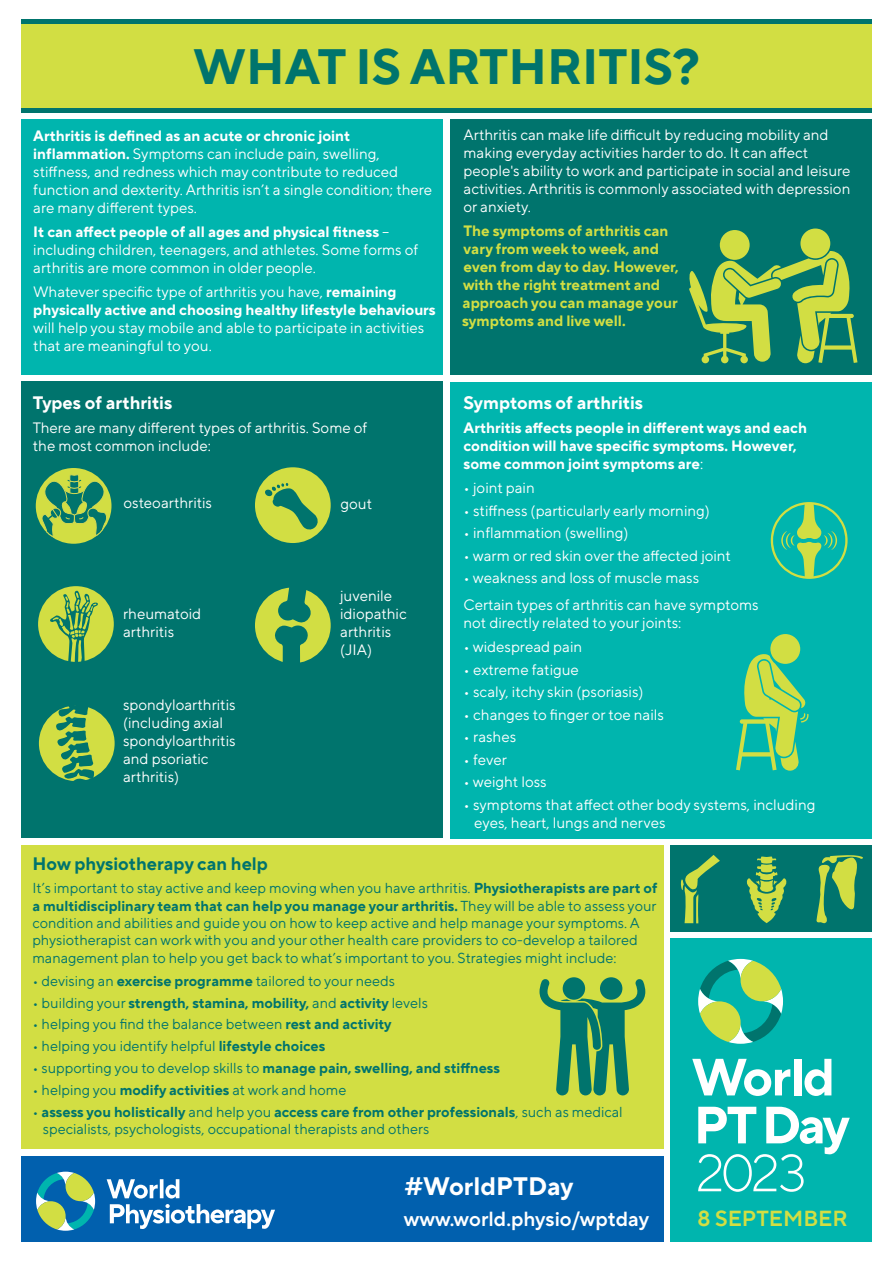
<style>
.page{position:relative;width:893px;height:1263px;background:#fff}
.page>*{position:absolute;margin:0;border:0;box-sizing:border-box;transform-origin:0 0}
.t1{font:700 49.5px "TT Norms Pro";color:#00746d}
.t2{font:700 25.2px "TT Norms Pro";color:#fff}
.t3{font:600 21.75px "TT Norms Pro";color:#d2de43}
.t4{font:600 20.4px "TT Norms Pro";color:#fff}
.t5{font:700 18px "TT Norms Pro";color:#fff}
.t6{font:700 18px "TT Norms Pro";color:#00746d}
.t7{font:15px/18px "TT Norms Pro";color:#fff}
.t8{font:700 15px/18px "TT Norms Pro";color:#fff}
.t9{font:700 15px/18px "TT Norms Pro";color:#d2de43}
.t10{font:14.4px/17.2px "TT Norms Pro";color:#00746d}
.t11{font:700 14.4px "TT Norms Pro";color:#00746d}
.s1{font-weight:700}
.s2{font-weight:400}
</style>
<div class="page">
<div style="left:450px;top:382px;width:422px;height:456px;background:#00b5ae"></div>
<div style="left:21px;top:845px;width:642px;height:304px;background:#d2de43"></div>
<div style="left:21px;top:382px;width:422px;height:456px;background:#00746d"></div>
<div style="left:21px;top:24px;width:851px;height:85px;background:#d2de43"></div>
<hr style="left:21px;top:109px;width:851px;height:4px;background:#00746d">
<hr style="left:21px;top:19px;width:851px;height:4px;background:#00746d">
<div style="left:21px;top:120px;width:422px;height:255px;background:#00b5ae"></div>
<div style="left:670px;top:938px;width:202px;height:304px;background:#00b5ae"></div>
<div style="left:21px;top:1156px;width:642px;height:86px;background:#0160ae"></div>
<svg style="left:107px;top:1179px;width:51px;height:19px"></svg>
<svg style="left:160px;top:1179px;width:4px;height:19px"></svg>
<svg style="left:165px;top:1179px;width:14px;height:19px"></svg>
<svg style="left:110px;top:1204px;width:165px;height:25px"></svg>
<svg style="left:36px;top:1172px;width:59px;height:59px"></svg>
<div style="left:670px;top:845px;width:202px;height:87px;background:#00746d"></div>
<svg style="left:698px;top:959px;width:85px;height:85px"></svg>
<svg style="left:692px;top:1059px;width:98px;height:37px"></svg>
<div style="left:794px;top:1059px;width:8px;height:36px;background:#fff"></div>
<svg style="left:804px;top:1059px;width:27px;height:37px"></svg>
<svg style="left:698px;top:1107px;width:152px;height:85px"></svg>
<div style="left:450px;top:120px;width:422px;height:255px;background:#00746d"></div>
<div style="left:38px;top:586px;width:76px;height:76px;background:#d2de43;border-radius:50%"></div>
<svg style="left:50px;top:591px;width:49px;height:71px"></svg>
<div style="left:36px;top:468px;width:75px;height:76px;background:#d2de43;border-radius:50%"></div>
<svg style="left:36px;top:474px;width:76px;height:65px"></svg>
<div style="left:39px;top:705px;width:76px;height:76px;background:#d2de43;border-radius:50%"></div>
<svg style="left:55px;top:705px;width:40px;height:76px"></svg>
<div style="left:255px;top:467px;width:76px;height:76px;background:#d2de43;border-radius:50%"></div>
<div style="left:255px;top:587px;width:76px;height:76px;background:#d2de43;border-radius:50%"></div>
<svg style="left:274px;top:587px;width:38px;height:76px"></svg>
<svg style="left:681px;top:855px;width:39px;height:68px"></svg>
<svg style="left:816px;top:855px;width:47px;height:68px"></svg>
<svg style="left:746px;top:856px;width:41px;height:67px"></svg>
<svg style="left:264px;top:483px;width:54px;height:48px"></svg>
<div style="left:800px;top:229px;width:30px;height:29px;background:#d2de43;border-radius:50%"></div>
<svg style="left:689px;top:251px;width:168px;height:112px"></svg>
<div style="left:720px;top:230px;width:30px;height:30px;background:#d2de43;border-radius:50%"></div>
<svg style="left:539px;top:978px;width:106px;height:118px"></svg>
<svg style="left:736px;top:653px;width:73px;height:118px"></svg>
<div style="left:770px;top:634px;width:30px;height:30px;background:#d2de43;border-radius:50%"></div>
<svg style="left:771px;top:502px;width:77px;height:77px"></svg>
<h1 class="t1" style="left:193px;top:30px;width:508px">WHAT IS ARTHRITIS?</h1>
<p class="t7" style="left:33px;top:125px;width:400px"><span class="s1">Arthritis is defined as an acute or chronic joint inflammation.</span> Symptoms can include pain, swelling, stiffness, and redness which may contribute to reduced function and dexterity. Arthritis isn’t a single condition; there are many different types.</p>
<p class="t7" style="left:33px;top:221px;width:387px"><span class="s1">It can affect people of all ages and physical fitness</span> – including children, teenagers, and athletes. Some forms of arthritis are more common in older people.</p>
<p class="t8" style="left:33px;top:281px;width:404px"><span class="s2">Whatever specific type of arthritis you have,</span> remaining physically active and choosing healthy lifestyle behaviours</p>
<p class="t7" style="left:33px;top:317px;width:392px">will help you stay mobile and able to participate in activities that are meaningful to you.</p>
<p class="t5" style="left:33px;top:389px;width:141px">Types of arthritis</p>
<p class="t7" style="left:33px;top:418px;width:336px">There are many different types of arthritis. Some of the most common include:</p>
<p class="t7" style="left:124px;top:493px;width:90px">osteoarthritis</p>
<p class="t7" style="left:340px;top:493px;width:33px">gout</p>
<p class="t7" style="left:123px;top:604px;width:80px">rheumatoid arthritis</p>
<p class="t7" style="left:123px;top:694px;width:114px">spondyloarthritis (including axial spondyloarthritis and psoriatic arthritis)</p>
<p class="t7" style="left:340px;top:586px;width:68px">juvenile idiopathic arthritis (JIA)</p>
<p class="t7" style="left:464px;top:124px;width:388px">Arthritis can make life difficult by reducing mobility and making everyday activities harder to do. It can affect people's ability to work and participate in social and leisure activities. Arthritis is commonly associated with depression or anxiety.</p>
<p class="t9" style="left:462px;top:221px;width:218px">The symptoms of arthritis can vary from week to week, and even from day to day. However, with the right treatment and approach you can manage your symptoms and live well.</p>
<p class="t5" style="left:464px;top:390px;width:181px">Symptoms of arthritis</p>
<p class="t8" style="left:464px;top:418px;width:345px">Arthritis affects people in different ways and each condition will have specific symptoms. However, some common joint symptoms are<span class="s2">:</span></p>
<p class="t7" style="left:464px;top:478px;width:73px">• joint pain</p>
<p class="t7" style="left:464px;top:500px;width:248px">• stiffness (particularly early morning)</p>
<p class="t7" style="left:464px;top:523px;width:166px">• inflammation (swelling)</p>
<p class="t7" style="left:464px;top:545px;width:269px">• warm or red skin over the affected joint</p>
<p class="t7" style="left:464px;top:563px;width:297px;line-height:27px">• weakness and loss of muscle mass<br>Certain types of arthritis can have symptoms</p>
<p class="t7" style="left:464px;top:613px;width:219px">not directly related to your joints:</p>
<p class="t7" style="left:464px;top:637px;width:120px">• widespread pain</p>
<p class="t7" style="left:464px;top:659px;width:117px">• extreme fatigue</p>
<p class="t7" style="left:464px;top:682px;width:181px">• scaly, itchy skin (psoriasis)</p>
<p class="t7" style="left:464px;top:704px;width:202px">• changes to finger or toe nails</p>
<p class="t7" style="left:464px;top:727px;width:54px">• rashes</p>
<p class="t7" style="left:464px;top:749px;width:45px">• fever</p>
<p class="t7" style="left:464px;top:772px;width:85px">• weight loss</p>
<p class="t7" style="left:474px;top:794px;width:343px;text-indent:-10px">• symptoms that affect other body systems, including eyes, heart, lungs and nerves</p>
<p class="t6" style="left:32px;top:850px;width:237px">How physiotherapy can help</p>
<p class="t10" style="left:32px;top:879px;width:626px">It’s important to stay active and keep moving when you have arthritis. <span class="s1">Physiotherapists are part of a multidisciplinary team that can help you manage your arthritis.</span> They will be able to assess your condition and abilities and guide you on how to keep active and help manage your symptoms. A physiotherapist can work with you and your other health care providers to co-develop a tailored management plan to help you get back to what’s important to you. Strategies might include:</p>
<p class="t10" style="left:32px;top:971px;width:364px">• devising an <span class="s1">exercise programme</span> tailored to your needs</p>
<p class="t11" style="left:32px;top:992px;width:397px"><span class="s2">• building your</span> strength, stamina, mobility, <span class="s2">and</span> activity <span class="s2">levels</span></p>
<p class="t10" style="left:32px;top:1015px;width:361px">• helping you find the balance between <span class="s1">rest and activity</span></p>
<p class="t10" style="left:32px;top:1036px;width:294px">• helping you identify helpful <span class="s1">lifestyle choices</span></p>
<p class="t11" style="left:32px;top:1057px;width:469px"><span class="s2">• supporting you to develop skills to</span> manage pain, swelling, and stiffness</p>
<p class="t10" style="left:32px;top:1080px;width:315px">• helping you <span class="s1">modify activities</span> at work and home</p>
<p class="t10" style="left:43px;top:1102px;width:581px;text-indent:-10px">• <span class="s1">assess you holistically</span> and help you <span class="s1">access care from other professionals</span>, such as medical specialists, psychologists, occupational therapists and others</p>
<h2 class="t2" style="left:404px;top:1167px;width:171px">#WorldPTDay</h2>
<h3 class="t4" style="left:404px;top:1204px;width:247px">www.world.physio/wptday</h3>
<h3 class="t3" style="left:697px;top:1202px;width:152px">8 SEPTEMBER</h3>
</div>
